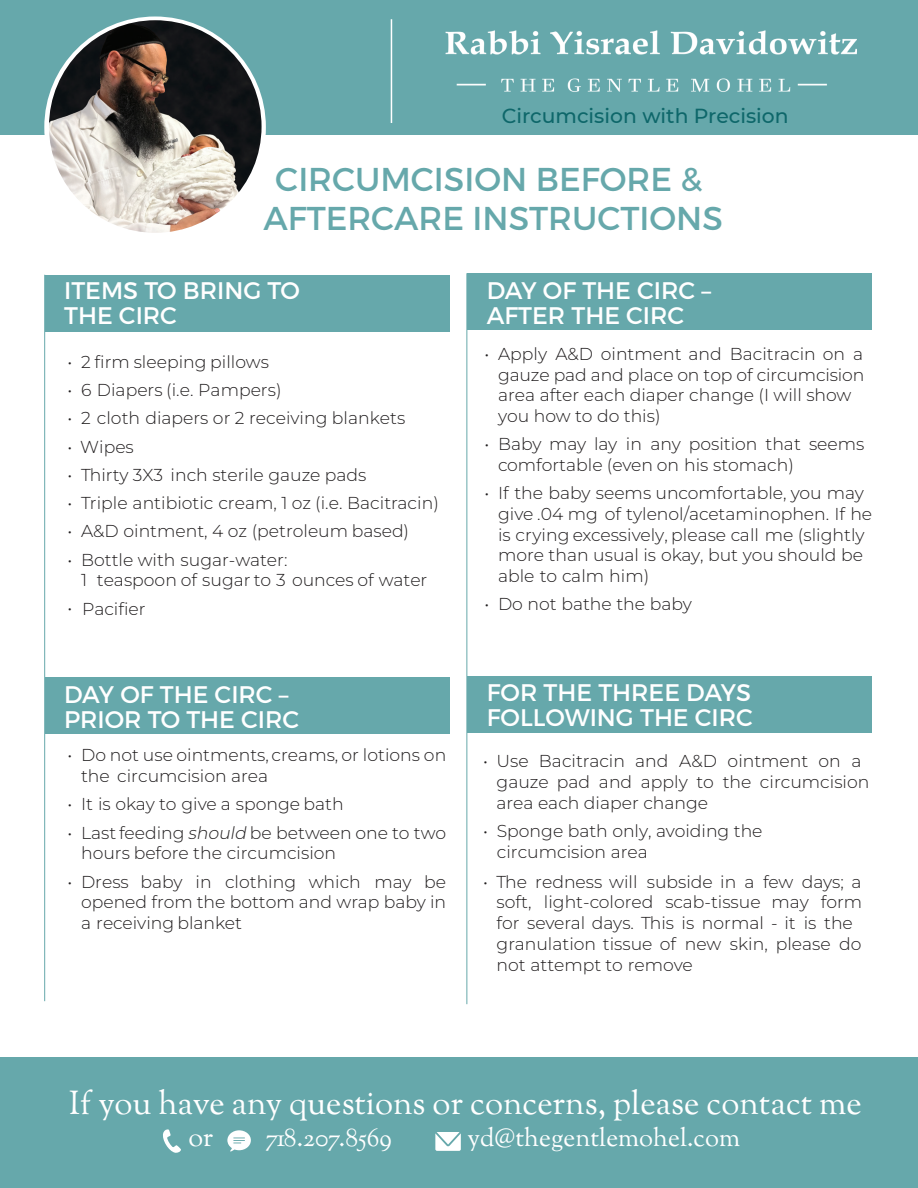
<style>
.page{position:relative;width:918px;height:1188px;background:#fff}
.page>*{position:absolute;margin:0;border:0;box-sizing:border-box;transform-origin:0 0}
.t1{font:33px "Sorts Mill Goudy";color:#fff}
.t2{font:33px/39.6px "Montserrat";color:#66a8ab;text-align:center}
.t3{font:27px "Sorts Mill Goudy";color:#fff}
.t4{font:25.5px "Sorts Mill Goudy";color:#fff}
.t5{font:24px/25.5px "Montserrat";color:#fff}
.t6{font:500 20.25px "Montserrat";color:#0e676a}
.t7{font:300 17.25px/20.7px "Montserrat";color:#201d1e}
.s1{font-style:italic}
</style>
<div class="page">
<div style="left:0;top:0;width:918px;height:135px;background:#66a8ab"></div>
<div style="left:0;top:1057px;width:918px;height:131px;background:#66a8ab"></div>
<div style="left:44px;top:17px;width:222px;height:221px;border:9px solid #fff;border-radius:50%"></div>
<hr style="left:391px;top:19px;width:1px;height:104px;background:#fff">
<img style="left:445px;top:30px;width:412px;height:62px">
<div style="left:45px;top:275px;width:404px;height:56px;background:#66a8ab"></div>
<div style="left:45px;top:677px;width:404px;height:57px;background:#66a8ab"></div>
<div style="left:467px;top:273px;width:405px;height:57px;background:#66a8ab"></div>
<div style="left:467px;top:677px;width:405px;height:56px;background:#66a8ab"></div>
<hr style="left:466px;top:273px;width:1px;height:731px;background:#66a8ab">
<hr style="left:44px;top:275px;width:1px;height:726px;background:#66a8ab">
<svg style="left:227px;top:1130px;width:24px;height:22px"></svg>
<svg style="left:163px;top:1129px;width:18px;height:24px"></svg>
<svg style="left:435px;top:1132px;width:26px;height:19px"></svg>
<img style="left:49px;top:20px;width:213px;height:213px;border-radius:106px">
<p class="t6" style="left:502px;top:101px;width:288px">Circumcision with Precision</p>
<h1 class="t2" style="left:263px;top:159px;width:461px">CIRCUMCISION BEFORE &amp;<br>AFTERCARE INSTRUCTIONS</h1>
<h3 class="t5" style="left:64px;top:278px;width:237px">ITEMS TO BRING TO<br>THE CIRC</h3>
<p class="t7" style="left:68px;top:351px;width:6px">•</p>
<p class="t7" style="left:68px;top:379px;width:6px">•</p>
<p class="t7" style="left:68px;top:407px;width:6px">•</p>
<p class="t7" style="left:68px;top:436px;width:6px">•</p>
<p class="t7" style="left:68px;top:464px;width:6px">•</p>
<p class="t7" style="left:68px;top:492px;width:6px">•</p>
<p class="t7" style="left:68px;top:520px;width:6px">•</p>
<p class="t7" style="left:68px;top:549px;width:6px">•</p>
<p class="t7" style="left:68px;top:597px;width:6px">•</p>
<p class="t7" style="left:81px;top:351px;width:189px">2 firm sleeping pillows</p>
<p class="t7" style="left:81px;top:379px;width:202px">6 Diapers .e. i( Pampers(</p>
<p class="t7" style="left:81px;top:407px;width:326px">2 cloth diapers or 2 receiving blankets</p>
<p class="t7" style="left:80px;top:436px;width:55px">Wipes</p>
<p class="t7" style="left:81px;top:464px;width:287px">Thirty X3 3 inch sterile gauze pads</p>
<p class="t7" style="left:81px;top:492px;width:359px">Triple antibiotic cream 1, oz .e. i( Bacitracin(</p>
<p class="t7" style="left:81px;top:520px;width:330px">A&amp;D ointment 4, oz (petroleum based(</p>
<p class="t7" style="left:81px;top:549px;width:208px">Bottle with sugar-water:</p>
<p class="t7" style="left:81px;top:569px;width:8px">1</p>
<p class="t7" style="left:97px;top:569px;width:332px">teaspoon of sugar to 3 ounces of water</p>
<p class="t7" style="left:82px;top:598px;width:65px">Pacifier</p>
<h3 class="t5" style="left:64px;top:681px;width:237px">DAY OF THE CIRC –<br>PRIOR TO THE CIRC</h3>
<p class="t7" style="left:81px;top:744px;width:367px">Do not use ointments,creams, or lotions on</p>
<p class="t7" style="left:68px;top:744px;width:6px">•</p>
<p class="t7" style="left:68px;top:793px;width:6px">•</p>
<p class="t7" style="left:68px;top:822px;width:6px">•</p>
<p class="t7" style="left:68px;top:870px;width:6px">•</p>
<p class="t7" style="left:81px;top:761px;width:264px;line-height:28.2px">the circumcision area<br>It is okay to give a sponge bath</p>
<p class="t7" style="left:81px;top:822px;width:366px">Last feeding <span class="s1">should</span>be between one to two</p>
<p class="t7" style="left:81px;top:842px;width:257px">hours before the circumcision</p>
<p class="t7" style="left:81px;top:870px;width:49px">Dress</p>
<p class="t7" style="left:140px;top:870px;width:44px">baby</p>
<p class="t7" style="left:196px;top:870px;width:18px">in</p>
<p class="t7" style="left:225px;top:870px;width:73px">clothing</p>
<p class="t7" style="left:309px;top:870px;width:54px">which</p>
<p class="t7" style="left:374px;top:870px;width:39px">may</p>
<p class="t7" style="left:424px;top:870px;width:23px">be</p>
<p class="t7" style="left:81px;top:891px;width:367px">opened from the bottom and wrap baby in a receiving blanket</p>
<h3 class="t5" style="left:487px;top:278px;width:226px">DAY OF THE CIRC –<br>AFTER THE CIRC</h3>
<p class="t7" style="left:485px;top:343px;width:6px">•</p>
<p class="t7" style="left:498px;top:343px;width:51px">Apply</p>
<p class="t7" style="left:555px;top:343px;width:168px">A&amp;D ointment and</p>
<p class="t7" style="left:730px;top:343px;width:117px">Bacitracin on</p>
<p class="t7" style="left:853px;top:343px;width:12px">a</p>
<p class="t7" style="left:485px;top:433px;width:6px">•</p>
<p class="t7" style="left:485px;top:482px;width:6px">•</p>
<p class="t7" style="left:485px;top:593px;width:6px">•</p>
<p class="t7" style="left:498px;top:364px;width:368px">gauze pad and place on top of circumcision area after each diaper change I( will show you how to do this(</p>
<p class="t7" style="left:809px;top:433px;width:57px">seems</p>
<p class="t7" style="left:498px;top:433px;width:90px">Baby may</p>
<p class="t7" style="left:594px;top:433px;width:25px">lay</p>
<p class="t7" style="left:766px;top:433px;width:37px">that</p>
<p class="t7" style="left:626px;top:433px;width:18px">in</p>
<p class="t7" style="left:689px;top:433px;width:70px">position</p>
<p class="t7" style="left:650px;top:433px;width:32px">any</p>
<p class="t7" style="left:498px;top:450px;width:367px;line-height:28.2px">comfortable (even on his stomach(<br>If the baby seems uncomfortable, you may</p>
<p class="t7" style="left:498px;top:503px;width:376px">give .04 mg of tylenol/acetaminophen. If he is crying excessively, please call me (slightly more than usual is okay, but you should be able to calm him(</p>
<p class="t7" style="left:498px;top:593px;width:196px">Do not bathe the baby</p>
<h3 class="t5" style="left:487px;top:679px;width:268px">FOR THE THREE DAYS<br>FOLLOWING THE CIRC</h3>
<p class="t7" style="left:483px;top:750px;width:6px">•</p>
<p class="t7" style="left:497px;top:750px;width:34px">Use</p>
<p class="t7" style="left:539px;top:750px;width:88px">Bacitracin</p>
<p class="t7" style="left:635px;top:750px;width:35px">and</p>
<p class="t7" style="left:679px;top:750px;width:39px">A&amp;D</p>
<p class="t7" style="left:728px;top:750px;width:82px">ointment</p>
<p class="t7" style="left:818px;top:750px;width:24px">on</p>
<p class="t7" style="left:852px;top:750px;width:12px">a</p>
<p class="t7" style="left:483px;top:820px;width:6px">•</p>
<p class="t7" style="left:483px;top:871px;width:6px">•</p>
<p class="t7" style="left:641px;top:771px;width:48px">apply</p>
<p class="t7" style="left:557px;top:771px;width:35px">pad</p>
<p class="t7" style="left:599px;top:771px;width:35px">and</p>
<p class="t7" style="left:723px;top:771px;width:30px">the</p>
<p class="t7" style="left:760px;top:771px;width:111px">circumcision</p>
<p class="t7" style="left:697px;top:771px;width:19px">to</p>
<p class="t7" style="left:496px;top:771px;width:213px">gauze<br>area each diaper change</p>
<p class="t7" style="left:497px;top:820px;width:267px">Sponge bath only, avoiding the</p>
<p class="t7" style="left:497px;top:841px;width:153px">circumcision area</p>
<p class="t7" style="left:497px;top:871px;width:32px">The</p>
<p class="t7" style="left:535px;top:871px;width:104px">redness will</p>
<p class="t7" style="left:647px;top:871px;width:91px">subside in</p>
<p class="t7" style="left:745px;top:871px;width:12px">a</p>
<p class="t7" style="left:763px;top:871px;width:32px">few</p>
<p class="t7" style="left:802px;top:871px;width:61px">days; a</p>
<p class="t7" style="left:497px;top:891px;width:36px">soft,</p>
<p class="t7" style="left:544px;top:891px;width:111px">light-colored</p>
<p class="t7" style="left:665px;top:891px;width:97px">scab-tissue</p>
<p class="t7" style="left:772px;top:891px;width:39px">may</p>
<p class="t7" style="left:821px;top:891px;width:43px">form</p>
<p class="t7" style="left:497px;top:912px;width:301px">for several days. This is normal - it</p>
<p class="t7" style="left:804px;top:912px;width:51px">is the</p>
<p class="t7" style="left:497px;top:933px;width:198px">granulation tissue of not attempt to remove</p>
<p class="t7" style="left:685px;top:933px;width:38px">new</p>
<p class="t7" style="left:730px;top:933px;width:39px">skin,</p>
<p class="t7" style="left:776px;top:933px;width:57px">please</p>
<p class="t7" style="left:839px;top:933px;width:24px">do</p>
<h1 class="t1" style="left:69px;top:1083px;width:794px">If you have any questions or concerns, please contact me</h1>
<h2 class="t3" style="left:188px;top:1120px;width:26px">or</h2>
<h3 class="t4" style="left:266px;top:1121px;width:128px">718.207.8569</h3>
<h3 class="t4" style="left:468px;top:1121px;width:274px">yd@thegentlemohel.com</h3>
</div>
